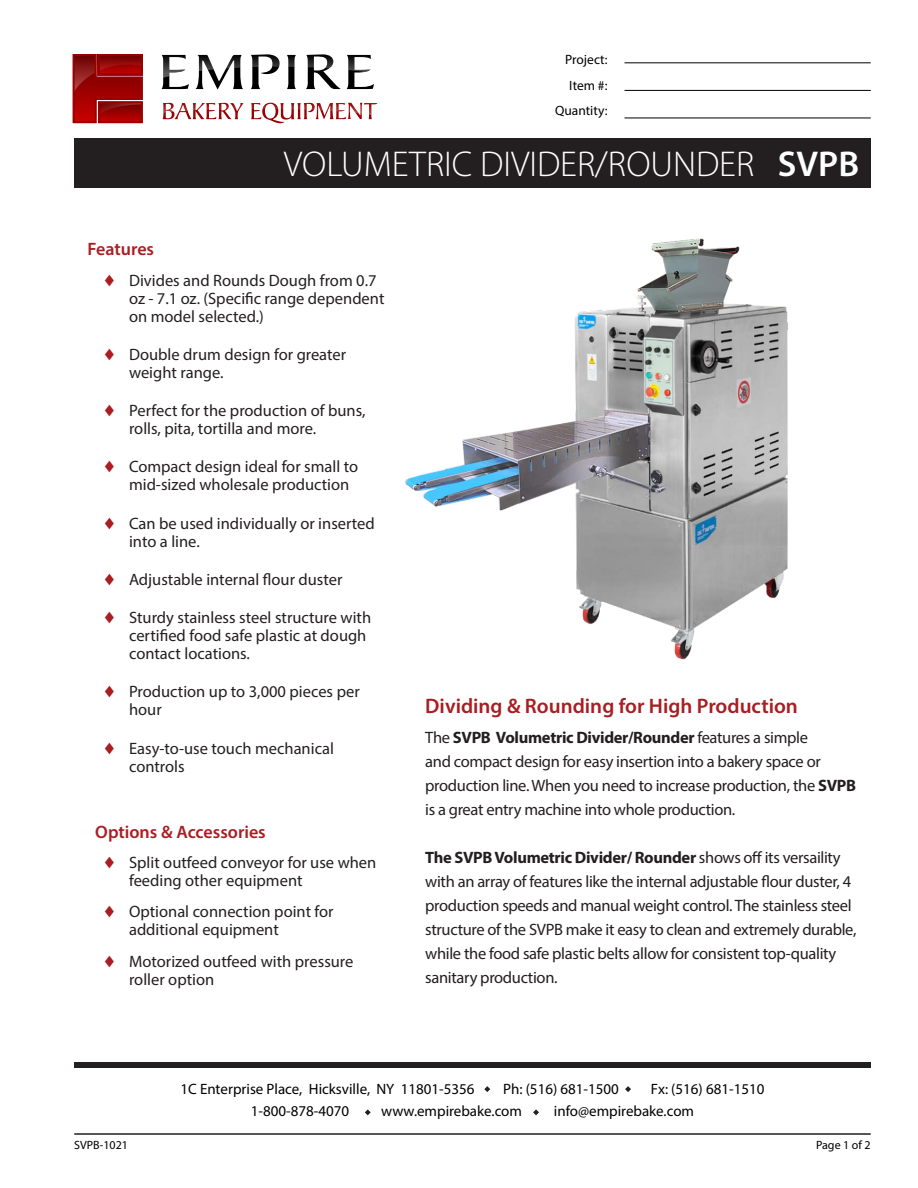
<style>
.page{position:relative;width:918px;height:1188px;background:#fff}
.page>*{position:absolute;margin:0;border:0;box-sizing:border-box;transform-origin:0 0}
.t1{font:300 36px "Myriad Pro";color:#fff}
.t2{font:600 21px "Myriad Pro";color:#a81e22}
.List_Title{font:600 18px "Myriad Pro";color:#a81e22}
.t3{font:16.5px/18px "Myriad Pro";color:#231f20}
.t4{font:16.5px/24px "Myriad Pro";letter-spacing:-.02em;color:#231f20}
.t5{font:15px "Myriad Pro";color:#000}
.t6{font:13.5px/25.5px "Myriad Pro";color:#000;text-align:right}
.t7{font:12px "Myriad Pro";color:#000}
.s1{font-weight:600}
.s2{color:#a81e22}
.s3{font-weight:700}
</style>
<div class="page">
<hr style="left:74px;top:1133px;width:797px;height:2px;background:#231f20">
<div style="left:74px;top:138px;width:797px;height:49px;background:#231f20"></div>
<div style="left:74px;top:1062px;width:797px;height:6px;background:#231f20"></div>
<svg style="left:484px;top:1086px;width:6px;height:6px"></svg>
<svg style="left:533px;top:1109px;width:6px;height:6px"></svg>
<svg style="left:365px;top:1109px;width:6px;height:6px"></svg>
<svg style="left:625px;top:1086px;width:6px;height:6px"></svg>
<hr style="left:625px;top:63px;width:246px;height:1px;background:#000">
<hr style="left:625px;top:90px;width:246px;height:1px;background:#000">
<hr style="left:625px;top:118px;width:246px;height:1px;background:#000">
<svg style="left:73px;top:54px;width:70px;height:69px;background:#9c0909"></svg>
<svg style="left:163px;top:103px;width:214px;height:20px"></svg>
<svg style="left:161px;top:54px;width:213px;height:36px"></svg>
<img style="left:405px;top:238px;width:383px;height:422px">
<p class="t6" style="left:555px;top:47px;width:54px">Project:<br>Item #:<br>Quantity:</p>
<p class="t1" style="left:284px;top:142px;width:577px">VOLUMETRIC DIVIDER/ROUNDER <span class="s1">SVPB</span></p>
<p class="List_Title" style="left:88px;top:238px;width:68px">Features</p>
<p class="t3" style="left:129px;top:271px;width:257px;text-indent:-27px"><span class="s2">♦</span> Divides and Rounds Dough from 0.7 oz - 7.1 oz. (Specific range dependent on model selected.)</p>
<p class="t3" style="left:129px;top:345px;width:219px;text-indent:-27px"><span class="s2">♦</span> Double drum design for greater weight range.</p>
<p class="t3" style="left:129px;top:401px;width:238px;text-indent:-27px"><span class="s2">♦</span> Perfect for the production of buns, rolls, pita, tortilla and more.</p>
<p class="t3" style="left:129px;top:458px;width:231px;text-indent:-27px"><span class="s2">♦</span> Compact design ideal for small to mid-sized wholesale production</p>
<p class="t3" style="left:129px;top:514px;width:247px;text-indent:-27px"><span class="s2">♦</span> Can be used individually or inserted into a line.</p>
<p class="t3" style="left:102px;top:570px;width:242px"><span class="s2">♦</span> Adjustable internal flour duster</p>
<p class="t3" style="left:129px;top:608px;width:244px;text-indent:-27px"><span class="s2">♦</span> Sturdy stainless steel structure with certified food safe plastic at dough contact locations.</p>
<p class="t3" style="left:129px;top:683px;width:232px;text-indent:-27px"><span class="s2">♦</span> Production up to 3,000 pieces per hour</p>
<p class="t3" style="left:129px;top:739px;width:206px;text-indent:-27px"><span class="s2">♦</span> Easy-to-use touch mechanical controls</p>
<p class="t4" style="left:425px;top:726px;width:432px">The <span class="s3">SVPB Volumetric Divider/Rounder</span> features a simple<br>and compact design for easy insertion into a bakery space or production line. When you need to increase production, the <span class="s3">SVPB </span>is a great entry machine into whole production.</p>
<p class="t4" style="left:425px;top:846px;width:433px"><span class="s3">The SVPB Volumetric Divider/ Rounder</span> shows off its versaility with an array of features like the internal adjustable flour duster, 4 production speeds and manual weight control. The stainless steel structure of the SVPB make it easy to clean and extremely durable, while the food safe plastic belts allow for consistent top-quality sanitary production.</p>
<p class="t2" style="left:425px;top:693px;width:374px">Dividing &amp; Rounding for High Production</p>
<p class="List_Title" style="left:95px;top:820px;width:172px">Options &amp; Accessories</p>
<p class="t3" style="left:129px;top:853px;width:249px;text-indent:-27px"><span class="s2">♦</span> Split outfeed conveyor for use when feeding other equipment</p>
<p class="t3" style="left:129px;top:902px;width:206px;text-indent:-27px"><span class="s2">♦</span> Optional connection point for additional equipment</p>
<p class="t3" style="left:129px;top:952px;width:226px;text-indent:-27px"><span class="s2">♦</span> Motorized outfeed with pressure roller option</p>
<p class="t7" style="left:74px;top:1137px;width:55px">SVPB-1021</p>
<p class="t5" style="left:180px;top:1080px;width:296px">1C Enterprise Place, Hicksville, NY 11801-5356</p>
<p class="t5" style="left:503px;top:1080px;width:117px">Ph: (516) 681-1500</p>
<p class="t5" style="left:651px;top:1080px;width:115px">Fx: (516) 681-1510</p>
<p class="t5" style="left:251px;top:1102px;width:100px">1-800-878-4070</p>
<p class="t5" style="left:381px;top:1102px;width:142px">www.empirebake.com</p>
<p class="t5" style="left:554px;top:1102px;width:142px">info@empirebake.com</p>
<p class="t7" style="left:816px;top:1137px;width:56px">Page 1 of 2</p>
</div>
